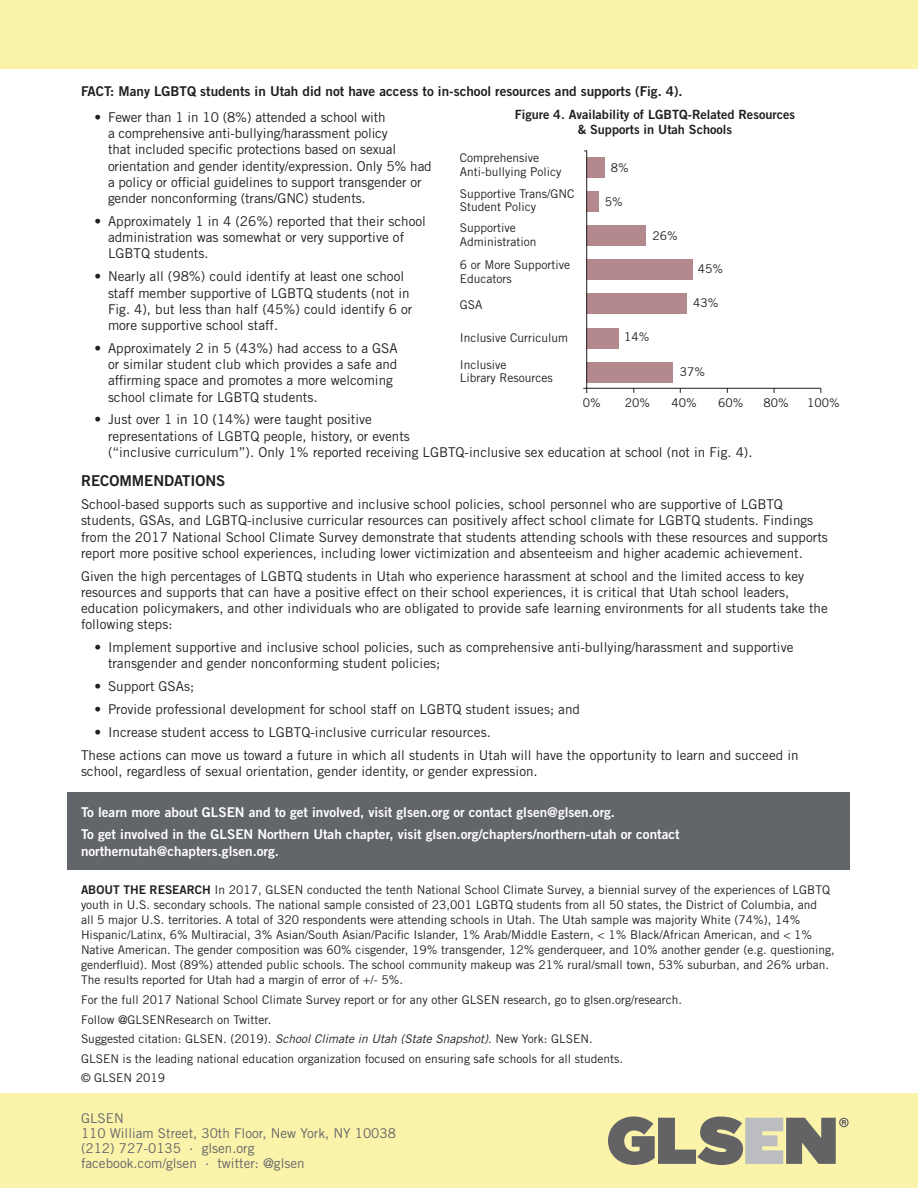
<style>
.page{position:relative;width:918px;height:1188px;background:#fff}
.page>*{position:absolute;margin:0;border:0;box-sizing:border-box;transform-origin:0 0}
.t1{font:15px "Trade Gothic Bold Two";color:#231f20}
.t2{font:13.5px/16.2px "Trade Gothic";color:#231f20}
.t3{font:13.5px/23px "Trade Gothic Bold Two";color:#fff}
.t4{font:13.5px/15px "Trade Gothic";color:#62656a}
.t5{font:13.5px "Trade Gothic Bold Two";color:#231f20}
.t6{font:12.75px/15.3px "Trade Gothic Bold Two";color:#231f20;text-align:center}
.t7{font:12px/15px "Trade Gothic";color:#231f20}
.s1{font-family:"Trade Gothic Bold Two"}
.s2{font-style:italic}
</style>
<div class="page">
<div style="left:0;top:1094px;width:918px;height:94px;background:#fbf3aa"></div>
<div style="left:0;top:0;width:918px;height:68px;background:#fbf3aa"></div>
<div style="left:587px;top:260px;width:106px;height:20px;background:#b3898e"></div>
<div style="left:587px;top:225px;width:59px;height:21px;background:#b3898e"></div>
<div style="left:587px;top:191px;width:12px;height:20px;background:#b3898e"></div>
<div style="left:587px;top:157px;width:18px;height:20px;background:#b3898e"></div>
<div style="left:587px;top:362px;width:86px;height:20px;background:#b3898e"></div>
<div style="left:587px;top:294px;width:100px;height:20px;background:#b3898e"></div>
<div style="left:587px;top:328px;width:32px;height:20px;background:#b3898e"></div>
<hr style="left:587px;top:388px;width:234px;height:1px;background:#231f20">
<hr style="left:586px;top:150px;width:1px;height:243px;background:#231f20">
<div style="left:68px;top:792px;width:782px;height:77px;background:#62656a"></div>
<svg style="left:608px;top:1116px;width:241px;height:49px"></svg>
<p class="t5" style="left:81px;top:83px;width:603px">FACT: Many LGBTQ students in Utah did not have access to in-school resources and supports (Fig. 4).</p>
<p class="t2" style="left:108px;top:109px;width:325px;text-indent:-14px">• Fewer than 1 in 10 (8%) attended a school with<br>a comprehensive anti-bullying/harassment policy<br>that included specific protections based on sexual orientation and gender identity/expression. Only 5% had a policy or official guidelines to support transgender or gender nonconforming (trans/GNC) students.</p>
<p class="t2" style="left:108px;top:213px;width:319px;text-indent:-14px">• Approximately 1 in 4 (26%) reported that their school administration was somewhat or very supportive of<br>LGBTQ students.</p>
<p class="t2" style="left:108px;top:268px;width:306px;text-indent:-14px">• Nearly all (98%) could identify at least one school staff member supportive of LGBTQ students (not in Fig. 4), but less than half (45%) could identify 6 or more supportive school staff.</p>
<p class="t2" style="left:108px;top:340px;width:291px;text-indent:-14px">• Approximately 2 in 5 (43%) had access to a GSA or similar student club which provides a safe and affirming space and promotes a more welcoming school climate for LGBTQ students.</p>
<p class="t2" style="left:108px;top:411px;width:646px;text-indent:-14px">• Just over 1 in 10 (14%) were taught positive<br>representations of LGBTQ people, history, or events<br>(“inclusive curriculum”). Only 1% reported receiving LGBTQ-inclusive sex education at school (not in Fig. 4).</p>
<p class="t1" style="left:81px;top:472px;width:146px">RECOMMENDATIONS</p>
<p class="t2" style="left:81px;top:496px;width:748px">School-based supports such as supportive and inclusive school policies, school personnel who are supportive of LGBTQ students, GSAs, and LGBTQ-inclusive curricular resources can positively affect school climate for LGBTQ students. Findings from the 2017 National School Climate Survey demonstrate that students attending schools with these resources and supports report more positive school experiences, including lower victimization and absenteeism and higher academic achievement.</p>
<p class="t2" style="left:81px;top:568px;width:748px">Given the high percentages of LGBTQ students in Utah who experience harassment at school and the limited access to key resources and supports that can have a positive effect on their school experiences, it is critical that Utah school leaders, education policymakers, and other individuals who are obligated to provide safe learning environments for all students take the following steps:</p>
<p class="t2" style="left:108px;top:639px;width:687px;text-indent:-14px">• Implement supportive and inclusive school policies, such as comprehensive anti-bullying/harassment and supportive transgender and gender nonconforming student policies;</p>
<p class="t2" style="left:94px;top:678px;width:101px">• Support GSAs;</p>
<p class="t2" style="left:94px;top:701px;width:487px">• Provide professional development for school staff on LGBTQ student issues; and</p>
<p class="t2" style="left:81px;top:721px;width:719px;line-height:23px;text-indent:14px">• Increase student access to LGBTQ-inclusive curricular resources.<br>These actions can move us toward a future in which all students in Utah will have the opportunity to learn and succeed in</p>
<p class="t2" style="left:81px;top:763px;width:458px">school, regardless of sexual orientation, gender identity, or gender expression.</p>
<p class="t6" style="left:515px;top:106px;width:282px">Figure 4. Availability of LGBTQ-Related Resources &amp; Supports in Utah Schools</p>
<p class="t7" style="left:460px;top:151px;width:103px;line-height:13.5px">Comprehensive<br>Anti-bullying Policy</p>
<p class="t7" style="left:611px;top:160px;width:20px">8%</p>
<p class="t7" style="left:460px;top:187px;width:116px;line-height:13.5px">Supportive Trans/GNC<br>Student Policy</p>
<p class="t7" style="left:605px;top:194px;width:20px">5%</p>
<p class="t7" style="left:460px;top:221px;width:78px;line-height:13.5px">Supportive<br>Administration</p>
<p class="t7" style="left:460px;top:258px;width:112px;line-height:13.5px">6 or More Supportive<br>Educators</p>
<p class="t7" style="left:652px;top:228px;width:27px">26%</p>
<p class="t7" style="left:698px;top:261px;width:27px">45%</p>
<p class="t7" style="left:693px;top:295px;width:27px">43%</p>
<p class="t7" style="left:460px;top:297px;width:24px">GSA</p>
<p class="t7" style="left:624px;top:329px;width:27px">14%</p>
<p class="t7" style="left:460px;top:330px;width:110px">Inclusive Curriculum</p>
<p class="t7" style="left:460px;top:358px;width:95px;line-height:13.5px">Inclusive<br>Library Resources</p>
<p class="t7" style="left:680px;top:364px;width:27px">37%</p>
<p class="t7" style="left:583px;top:395px;width:20px">0%</p>
<p class="t7" style="left:625px;top:395px;width:27px">20%</p>
<p class="t7" style="left:671px;top:395px;width:27px">40%</p>
<p class="t7" style="left:718px;top:395px;width:27px">60%</p>
<p class="t7" style="left:763px;top:395px;width:27px">80%</p>
<p class="t7" style="left:807px;top:395px;width:34px">100%</p>
<p class="t3" style="left:81px;top:800px;width:600px">To learn more about GLSEN and to get involved, visit glsen.org or contact glsen@glsen.org.<br>To get involved in the GLSEN Northern Utah chapter, visit glsen.org/chapters/northern-utah or contact</p>
<p class="t3" style="left:81px;top:839px;width:199px">northernutah@chapters.glsen.org.</p>
<p class="t7" style="left:81px;top:883px;width:755px"><span class="s1">ABOUT THE RESEARCH</span> In 2017, GLSEN conducted the tenth National School Climate Survey, a biennial survey of the experiences of LGBTQ youth in U.S. secondary schools. The national sample consisted of 23,001 LGBTQ students from all 50 states, the District of Columbia, and<br>all 5 major U.S. territories. A total of 320 respondents were attending schools in Utah. The Utah sample was majority White (74%), 14% Hispanic/Latinx, 6% Multiracial, 3% Asian/South Asian/Pacific Islander, 1% Arab/Middle Eastern, &lt; 1% Black/African American, and &lt; 1% Native American. The gender composition was 60% cisgender, 19% transgender, 12% genderqueer, and 10% another gender (e.g. questioning, genderfluid). Most (89%) attended public schools. The school community makeup was 21% rural/small town, 53% suburban, and 26% urban.<br>The results reported for Utah had a margin of error of +/- 5%.</p>
<p class="t7" style="left:81px;top:990px;width:603px;line-height:19.6px">For the full 2017 National School Climate Survey report or for any other GLSEN research, go to glsen.org/research.<br>Follow @GLSENResearch on Twitter.<br>Suggested citation: GLSEN. (2019). <span class="s2">School Climate in Utah (State Snapshot)</span>. New York: GLSEN.<br>GLSEN is the leading national education organization focused on ensuring safe schools for all students.<br>© GLSEN 2019</p>
<p class="t4" style="left:81px;top:1111px;width:317px">GLSEN<br>110 William Street, 30th Floor, New York, NY 10038 (212) 727-0135 . glsen.org<br>facebook.com/glsen . twitter: @glsen</p>
</div>
